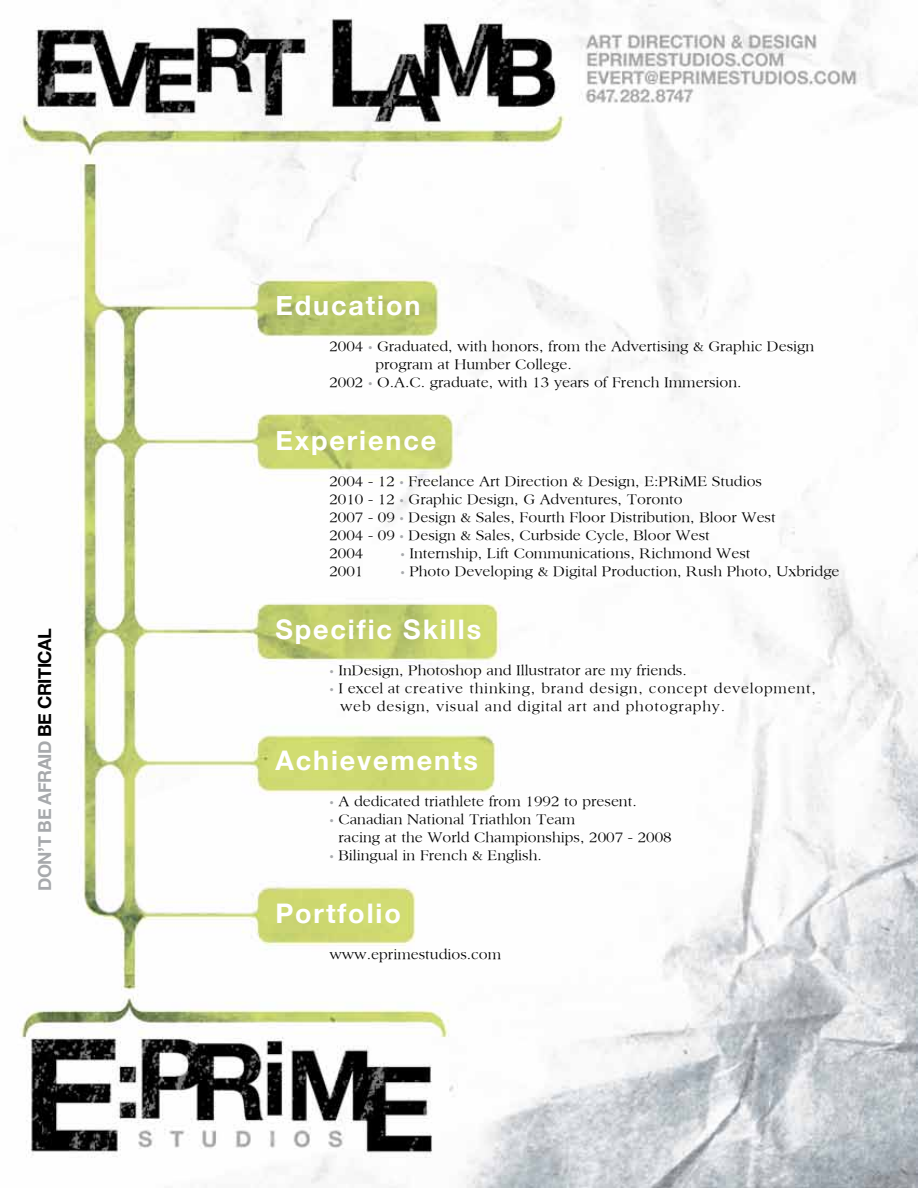
<style>
.page{position:relative;width:918px;height:1188px;background:#fff}
.page>*{position:absolute;margin:0;border:0;box-sizing:border-box;transform-origin:0 0}
.t1{font:700 27px "Helvetica Neue";letter-spacing:.07em;color:#fff}
.t2{font:700 18px "Helvetica Neue";letter-spacing:-.03em;color:#a7a9ac}
.t3{font:15px/18px "Sanford";color:#000}
.t4{font:15px/18px "Sanford";letter-spacing:.05em;color:#000}
.s1{color:#000}
.s2{font-size:10.5px;color:#a7a9ac}
</style>
<div class="page">
<img style="left:17px;top:0;width:901px;height:1188px">
<p class="t2" style="left:34px;top:891px;width:264px;rotate:-90deg">DON’T BE AFRAID <span class="s1">BE CRITICAL</span></p>
<h1 class="t1" style="left:275px;top:289px;width:147px">Education</h1>
<p class="t3" style="left:329px;top:337px;width:486px">2004 <span class="s2">•</span> Graduated, with honors, from the Advertising &amp; Graphic Design</p>
<p class="t3" style="left:375px;top:355px;width:198px">program at Humber College.</p>
<p class="t3" style="left:329px;top:373px;width:414px">2002 <span class="s2">•</span> O.A.C. graduate, with 13 years of French Immersion.</p>
<h1 class="t1" style="left:275px;top:424px;width:162px">Experience</h1>
<p class="t3" style="left:329px;top:472px;width:448px">2004 - 12 <span class="s2">•</span> Freelance Art Direction &amp; Design, E:PRiME Studios 2010 - 12 <span class="s2">•</span> Graphic Design, G Adventures, Toronto<br>2007 - 09 <span class="s2">•</span> Design &amp; Sales, Fourth Floor Distribution, Bloor West 2004 - 09 <span class="s2">•</span> Design &amp; Sales, Curbside Cycle, Bloor West<br>2004</p>
<p class="t3" style="left:400px;top:544px;width:352px"><span class="s2">•</span> Internship, Lift Communications, Richmond West</p>
<p class="t3" style="left:329px;top:562px;width:36px">2001</p>
<p class="t3" style="left:400px;top:562px;width:441px"><span class="s2">•</span> Photo Developing &amp; Digital Production, Rush Photo, Uxbridge</p>
<h1 class="t1" style="left:275px;top:613px;width:207px">Specific Skills</h1>
<p class="t3" style="left:329px;top:661px;width:359px"><span class="s2">•</span> InDesign, Photoshop and Illustrator are my friends.</p>
<p class="t4" style="left:340px;top:679px;width:477px;text-indent:-11px"><span class="s2">•</span> I excel at creative thinking, brand design, concept development, web design, visual and digital art and photography.</p>
<h1 class="t1" style="left:275px;top:743px;width:204px">Achievements</h1>
<p class="t3" style="left:329px;top:792px;width:309px"><span class="s2">•</span> A dedicated triathlete from 1992 to present.</p>
<p class="t3" style="left:339px;top:810px;width:335px;text-indent:-9px"><span class="s2">•</span> Canadian National Triathlon Team<br>racing at the World Championships, 2007 - 2008</p>
<p class="t3" style="left:329px;top:846px;width:214px"><span class="s2">•</span> Bilingual in French &amp; English.</p>
<h1 class="t1" style="left:275px;top:896px;width:127px">Portfolio</h1>
<p class="t3" style="left:329px;top:945px;width:173px">www.eprimestudios.com</p>
</div>
